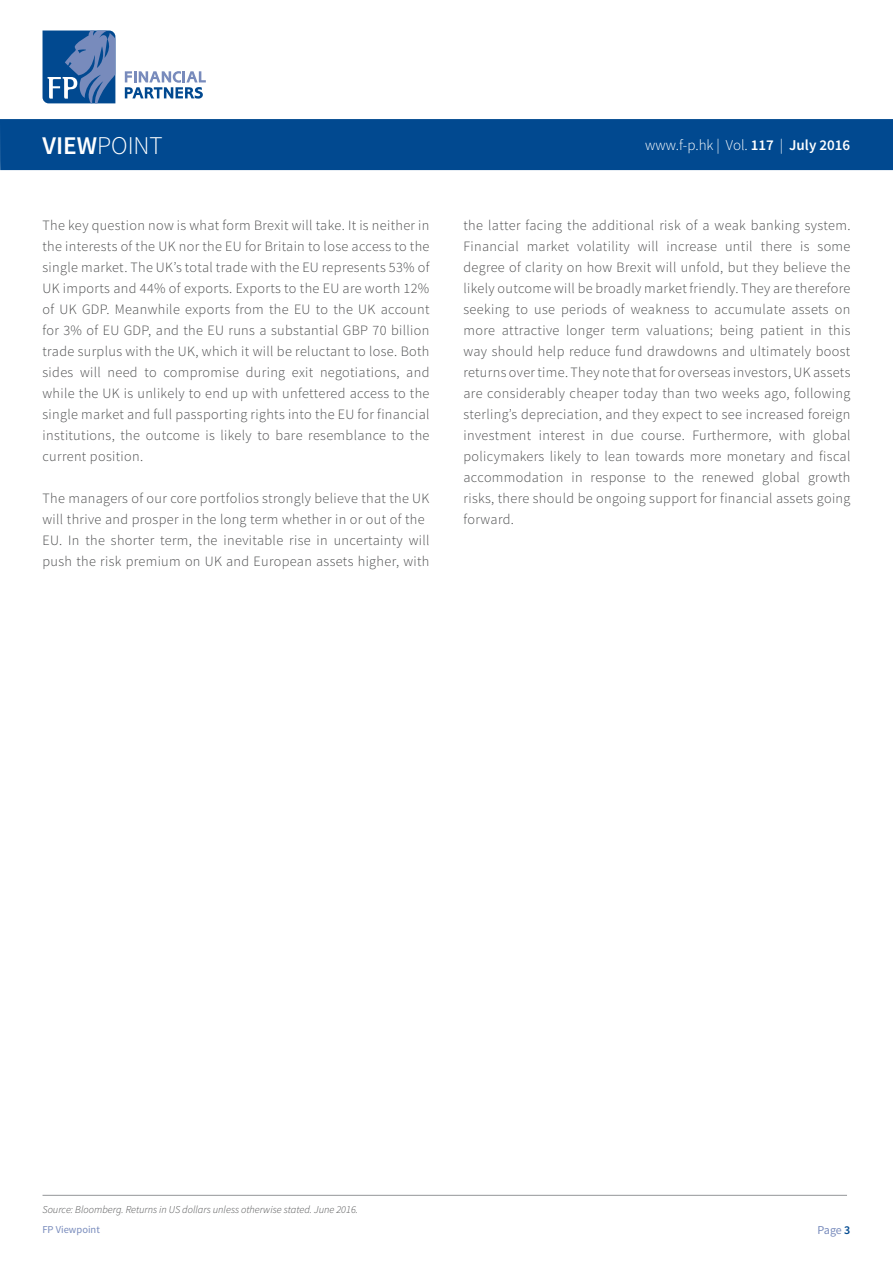
<style>
.page{position:relative;width:893px;height:1263px;background:#fff}
.page>*{position:absolute;margin:0;border:0;box-sizing:border-box;transform-origin:0 0}
.t1{font:300 25.5px "Source Sans Pro";color:#fff}
.t2{font:300 15px "Source Sans Pro";color:#fff}
.Body_Text_2{font:300 14.25px/21px "Source Sans Pro";letter-spacing:.025em;color:#4b4c4d;text-align:justify}
.t3{font:12px "Source Sans Pro";color:#788bbc}
.t4{font:italic 300 10.5px "Source Sans Pro";color:#4b4c4d}
.t5{font:10.5px "Source Sans Pro";color:#788bbc}
.s1{font-weight:600}
.s2{font-weight:600;color:#014990}
</style>
<div class="page">
<div style="left:0;top:119px;width:893px;height:51px;background:#014990"></div>
<svg style="left:125px;top:71px;width:81px;height:28px"></svg>
<svg style="left:43px;top:31px;width:72px;height:72px"></svg>
<hr style="left:43px;top:1195px;width:804px;height:1px;background:#939598">
<h1 class="t1" style="left:43px;top:130px;width:122px"><span class="s1">VIEW</span>POINT</h1>
<p class="t2" style="left:645px;top:136px;width:207px">www.f-p.hk | Vol. <span class="s1">117</span> | <span class="s1">July 2016</span></p>
<p class="Body_Text_2" style="left:43px;top:215px;width:388px">The key question now is what form Brexit will take. It is neither in the interests of the UK nor the EU for Britain to lose access to the single market. The UK’s total trade with the EU represents 53% of UK imports and 44% of exports. Exports to the EU are worth 12% of UK GDP. Meanwhile exports from the EU to the UK account for 3% of EU GDP, and the EU runs a substantial GBP 70 billion trade surplus with the UK, which it will be reluctant to lose. Both sides will need to compromise during exit negotiations, and while the UK is unlikely to end up with unfettered access to the single market and full passporting rights into the EU for financial institutions, the outcome is likely to bare resemblance to the current position.</p>
<p class="Body_Text_2" style="left:43px;top:488px;width:388px">The managers of our core portfolios strongly believe that the UK</p>
<p class="Body_Text_2" style="left:43px;top:509px;width:384px">will thrive and prosper in the long term whether in or out of the</p>
<p class="Body_Text_2" style="left:43px;top:530px;width:388px">EU. In the shorter term, the inevitable rise in uncertainty will push the risk premium on UK and European assets higher, with</p>
<p class="Body_Text_2" style="left:463px;top:215px;width:388px">the latter facing the additional risk of a weak banking system.<br>Financial market volatility will increase until there is some degree of clarity on how Brexit will unfold, but they believe the likely outcome will be broadly market friendly. They are therefore seeking to use periods of weakness to accumulate assets on more attractive longer term valuations; being patient in this way should help reduce fund drawdowns and ultimately boost returns over time. They note that for overseas investors, UK assets are considerably cheaper today than two weeks ago, following sterling’s depreciation, and they expect to see increased foreign investment interest in due course. Furthermore, with global policymakers likely to lean towards more monetary and fiscal accommodation in response to the renewed global growth risks, there should be ongoing support for financial assets going forward.</p>
<p class="t4" style="left:43px;top:1203px;width:317px">Source: Bloomberg. Returns in US dollars unless otherwise stated. June 2016.</p>
<p class="t5" style="left:43px;top:1222px;width:59px">FP Viewpoint</p>
<p class="t3" style="left:818px;top:1222px;width:34px">Page <span class="s2">3</span></p>
</div>
